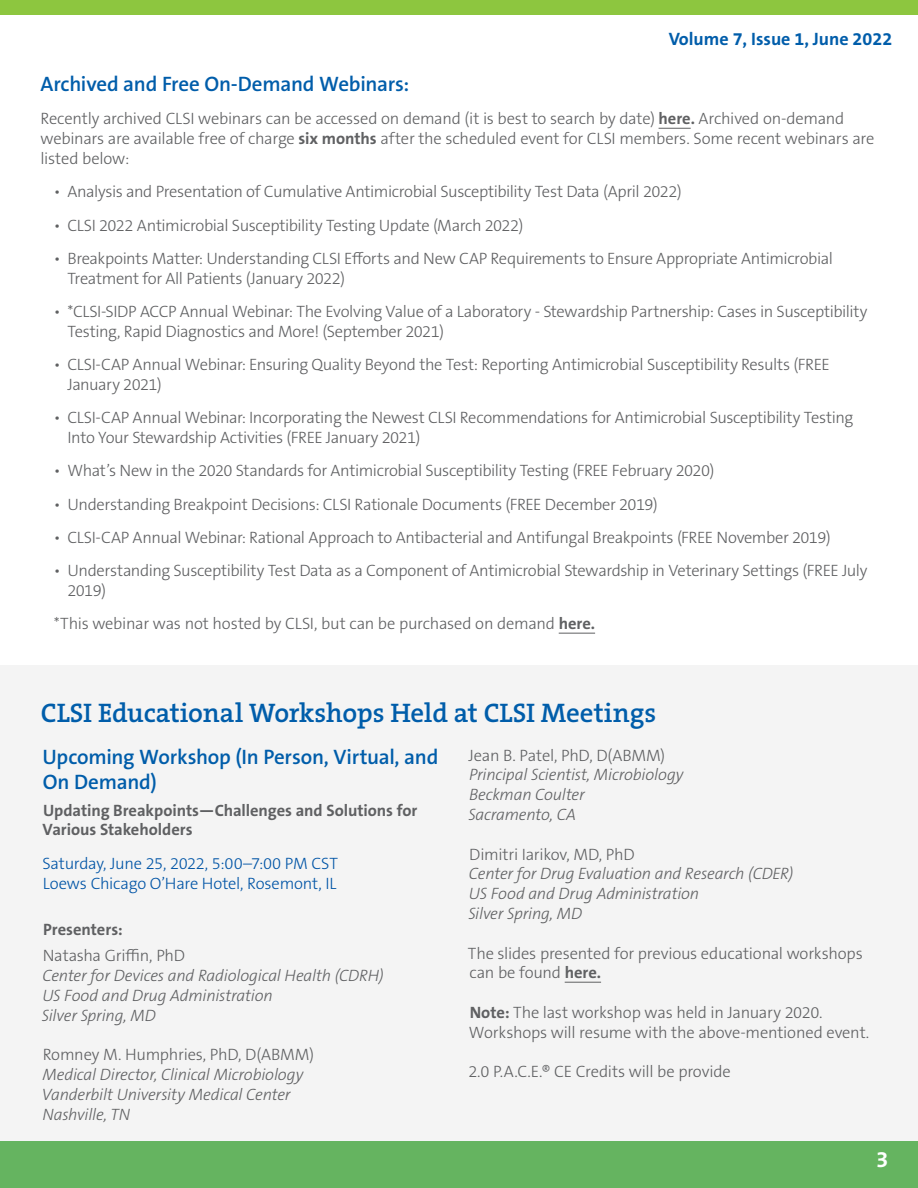
<style>
.page{position:relative;width:918px;height:1188px;background:#fff}
.page>*{position:absolute;margin:0;border:0;box-sizing:border-box;transform-origin:0 0}
.t1{font:600 27px "The Serif B W6";letter-spacing:-.005em;color:#005daa}
.t2{font:700 22.5px "The Sans B W7";color:#fff}
.t3{font:600 21px/25.2px "The Sans B W6";letter-spacing:-.01em;color:#005daa}
.t4{font:700 18px "The Sans B W7";color:#005daa}
.t5{font:300 16.5px/19.8px "The Sans B W3";letter-spacing:-.02em;color:#5f6062}
.t6{font:italic 300 16.5px/19.8px "The Sans B W3";letter-spacing:-.015em;color:#5f6062}
.t7{font:700 16.5px/19.8px "The Sans B W7";letter-spacing:-.005em;color:#5f6062}
.t8{font:300 16.5px/19.8px "The Sans B W3";letter-spacing:-.015em;color:#0054a6}
.s1{font-family:"The Sans B W7";font-weight:700}
</style>
<div class="page">
<div style="left:0;top:0;width:918px;height:15px;background:#8dc63f"></div>
<div style="left:0;top:1141px;width:918px;height:47px;background:#65b460"></div>
<hr style="left:659px;top:128px;width:32px;height:1px;background:#5f6062">
<hr style="left:559px;top:633px;width:36px;height:1px;background:#5f6062">
<div style="left:0;top:665px;width:918px;height:476px;background:#f4f4f4"></div>
<hr style="left:565px;top:982px;width:36px;height:1px;background:#5f6062">
<p class="t4" style="left:669px;top:27px;width:225px">Volume 7, Issue 1, June 2022</p>
<p class="t3" style="left:40px;top:72px;width:370px">Archived and Free On-Demand Webinars:</p>
<p class="t5" style="left:40px;top:109px;width:835px">Recently archived CLSI webinars can be accessed on demand (it is best to search by date) <span class="s1">here.</span> Archived on-demand webinars are available free of charge <span class="s1">six months</span> after the scheduled event for CLSI members. Some recent webinars are listed below:</p>
<p class="t5" style="left:54px;top:182px;width:629px">• Analysis and Presentation of Cumulative Antimicrobial Susceptibility Test Data (April 2022)</p>
<p class="t5" style="left:54px;top:215px;width:471px">• CLSI 2022 Antimicrobial Susceptibility Testing Update (March 2022)</p>
<p class="t5" style="left:67px;top:249px;width:767px;text-indent:-13px">• Breakpoints Matter: Understanding CLSI Efforts and New CAP Requirements to Ensure Appropriate Antimicrobial<br>Treatment for All Patients (January 2022)</p>
<p class="t5" style="left:67px;top:302px;width:802px;text-indent:-13px">• *CLSI-SIDP ACCP Annual Webinar: The Evolving Value of a Laboratory - Stewardship Partnership: Cases in Susceptibility<br>Testing, Rapid Diagnostics and More! (September 2021)</p>
<p class="t5" style="left:67px;top:355px;width:764px;text-indent:-13px">• CLSI-CAP Annual Webinar: Ensuring Quality Beyond the Test: Reporting Antimicrobial Susceptibility Results (FREE<br>January 2021)</p>
<p class="t5" style="left:67px;top:408px;width:787px;text-indent:-13px">• CLSI-CAP Annual Webinar: Incorporating the Newest CLSI Recommendations for Antimicrobial Susceptibility Testing<br>Into Your Stewardship Activities (FREE January 2021)</p>
<p class="t5" style="left:54px;top:461px;width:662px">• What’s New in the 2020 Standards for Antimicrobial Susceptibility Testing (FREE February 2020)</p>
<p class="t5" style="left:54px;top:494px;width:605px">• Understanding Breakpoint Decisions: CLSI Rationale Documents (FREE December 2019)</p>
<p class="t5" style="left:54px;top:528px;width:778px">• CLSI-CAP Annual Webinar: Rational Approach to Antibacterial and Antifungal Breakpoints (FREE November 2019)</p>
<p class="t5" style="left:67px;top:561px;width:801px;text-indent:-13px">• Understanding Susceptibility Test Data as a Component of Antimicrobial Stewardship in Veterinary Settings (FREE July<br>2019)</p>
<p class="t5" style="left:54px;top:614px;width:543px">*This webinar was not hosted by CLSI, but can be purchased on demand <span class="s1">here.</span></p>
<h1 class="t1" style="left:41px;top:695px;width:617px">CLSI Educational Workshops Held at CLSI Meetings</h1>
<p class="t3" style="left:43px;top:744px;width:397px">Upcoming Workshop (In Person, Virtual, and<br>On Demand)</p>
<p class="t7" style="left:43px;top:800px;width:376px">Updating Breakpoints—Challenges and Solutions for<br>Various Stakeholders</p>
<p class="t8" style="left:42px;top:853px;width:297px">Saturday, June 25, 2022, 5:00–7:00 PM CST<br>Loews Chicago O’Hare Hotel, Rosemont, IL</p>
<p class="t7" style="left:43px;top:920px;width:81px">Presenters:</p>
<p class="t5" style="left:43px;top:946px;width:144px">Natasha Griffin, PhD</p>
<p class="t6" style="left:42px;top:966px;width:343px">Center for Devices and Radiological Health (CDRH)<br>US Food and Drug Administration<br>Silver Spring, MD</p>
<p class="t5" style="left:43px;top:1045px;width:273px">Romney M. Humphries, PhD, D(ABMM)</p>
<p class="t6" style="left:42px;top:1065px;width:263px">Medical Director, Clinical Microbiology<br>Vanderbilt University Medical Center<br>Nashville, TN</p>
<p class="t5" style="left:469px;top:745px;width:198px">Jean B. Patel, PhD, D(ABMM)</p>
<p class="t6" style="left:468px;top:765px;width:217px">Principal Scientist, Microbiology<br>Beckman Coulter<br>Sacramento, CA</p>
<p class="t5" style="left:469px;top:844px;width:167px">Dimitri Iarikov, MD, PhD</p>
<p class="t6" style="left:468px;top:864px;width:327px">Center for Drug Evaluation and Research (CDER)<br>US Food and Drug Administration<br>Silver Spring, MD</p>
<p class="t5" style="left:468px;top:943px;width:397px">The slides presented for previous educational workshops can be found <span class="s1">here.</span></p>
<p class="t5" style="left:469px;top:1003px;width:402px"><span class="s1">Note:</span> The last workshop was held in January 2020.<br>Workshops will resume with the above-mentioned event.</p>
<p class="t5" style="left:468px;top:1062px;width:264px">2.0 P.A.C.E.® CE Credits will be provide</p>
<h2 class="t2" style="left:876px;top:1145px;width:14px">3</h2>
</div>
